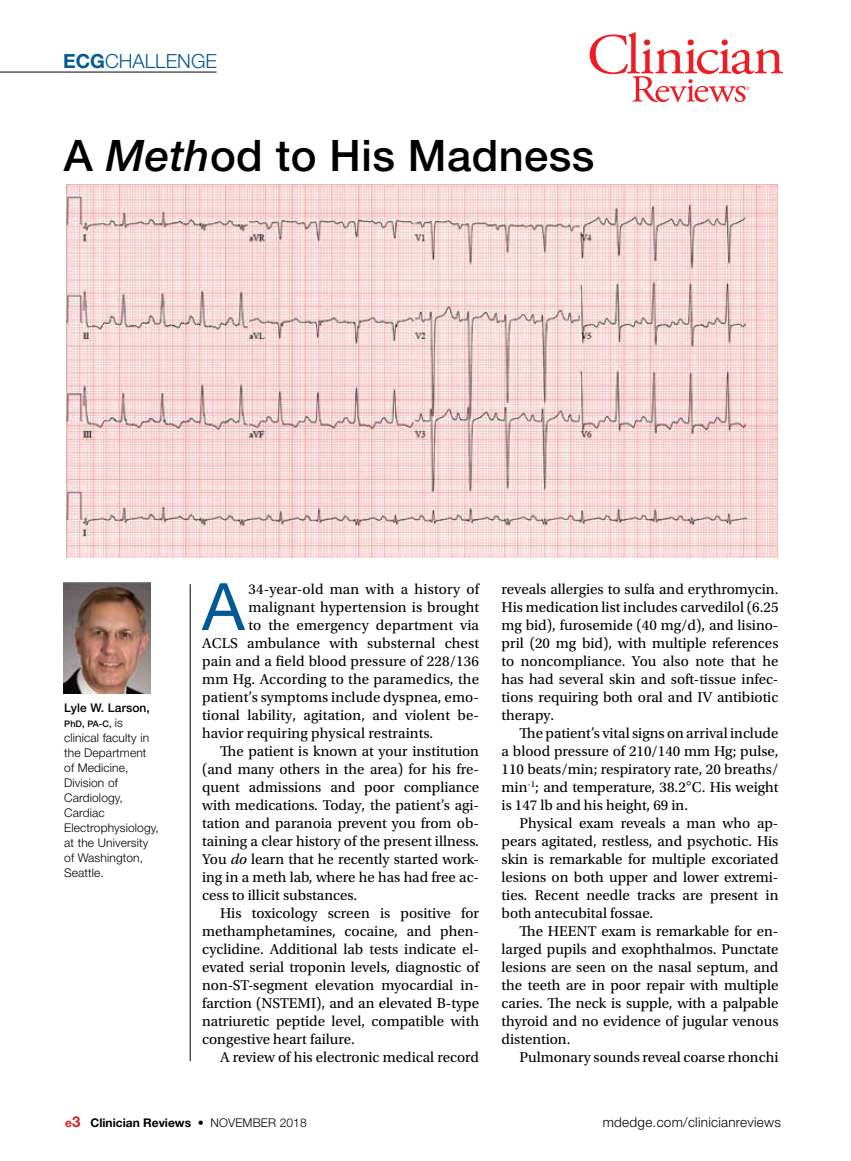
<style>
.page{position:relative;width:851px;height:1161px;background:#fff}
.page>*{position:absolute;margin:0;border:0;box-sizing:border-box;transform-origin:0 0}
.t1{font:65.4px "Helvetica Neue LT Std";color:#005a96}
.t2{font:500 43.5px "Helvetica Neue LT Std";letter-spacing:.01em;color:#000}
.t3{font:300 19.5px "Helvetica Neue LT Std";color:#005a96}
.t4{font:15px/18px "Utopia Std";color:#000;text-align:justify}
.t5{font:300 13.5px "Helvetica Neue LT Std";letter-spacing:.02em;color:#000}
.t6{font:300 12px/15px "Helvetica Neue LT Std";letter-spacing:.01em;color:#000}
.t7{font:700 12px "Helvetica Neue LT Std";color:#000}
.t8{font:500 12px "Helvetica Neue LT Std";letter-spacing:.01em;color:#000}
.t9{font:500 9px "Helvetica Neue LT Std";color:#000}
.s1{font-weight:700}
.s2{font-style:italic}
.s3{font-weight:300;font-size:12px}
.s4{color:#d2232a}
.s5{font-size:15px;color:#d2232a}
.s6{font-weight:300}
</style>
<div class="page">
<hr style="left:0;top:72px;width:216px;height:1px;background:#000">
<img style="left:66px;top:185px;width:712px;height:373px">
<hr style="left:190px;top:584px;width:1px;height:477px;background:#000">
<img style="left:64px;top:583px;width:86px;height:110px">
<svg style="left:589px;top:32px;width:194px;height:70px"></svg>
<h3 class="t3" style="left:63px;top:49px;width:155px"><span class="s1">ECG</span>CHALLENGE</h3>
<h2 class="t2" style="left:64px;top:130px;width:532px">A <span class="s2">Meth</span>od to His Madness</h2>
<p class="t8" style="left:64px;top:700px;width:87px">Lyle W. Larson,</p>
<p class="t9" style="left:64px;top:718px;width:60px">PhD, PA-C, <span class="s3">is</span></p>
<p class="t6" style="left:64px;top:730px;width:96px">clinical faculty in the Department of Medicine,<br>Division of<br>Cardiology,<br>Cardiac<br>Electrophysiology, at the University of Washington,<br>Seattle.</p>
<h1 class="t1" style="left:202px;top:568px;width:44px">A</h1>
<p class="t4" style="left:248px;top:580px;width:232px">34-year-old man with a history of</p>
<p class="t4" style="left:248px;top:598px;width:232px">malignant hypertension is brought</p>
<p class="t4" style="left:248px;top:616px;width:232px">to the emergency department via</p>
<p class="t4" style="left:202px;top:634px;width:278px">ACLS ambulance with substernal chest</p>
<p class="t4" style="left:202px;top:652px;width:278px">pain and a field blood pressure of 228/136</p>
<p class="t4" style="left:202px;top:670px;width:278px">mm Hg. According to the paramedics, the</p>
<p class="t4" style="left:202px;top:688px;width:278px">patient’s symptoms include dyspnea, emo-</p>
<p class="t4" style="left:202px;top:706px;width:278px">tional lability, agitation, and violent be-</p>
<p class="t4" style="left:202px;top:724px;width:233px">havior requiring physical restraints.</p>
<p class="t4" style="left:220px;top:742px;width:260px">The patient is known at your institution</p>
<p class="t4" style="left:202px;top:760px;width:278px">(and many others in the area) for his fre-</p>
<p class="t4" style="left:202px;top:778px;width:278px">quent admissions and poor compliance</p>
<p class="t4" style="left:202px;top:796px;width:278px">with medications. Today, the patient’s agi-</p>
<p class="t4" style="left:202px;top:814px;width:278px">tation and paranoia prevent you from ob-</p>
<p class="t4" style="left:202px;top:832px;width:278px">taining a clear history of the present illness.</p>
<p class="t4" style="left:202px;top:850px;width:278px">You <span class="s2">do</span> learn that he recently started work-</p>
<p class="t4" style="left:202px;top:868px;width:278px">ing in a meth lab, where he has had free ac-</p>
<p class="t4" style="left:202px;top:886px;width:156px">cess to illicit substances.</p>
<p class="t4" style="left:220px;top:904px;width:260px">His toxicology screen is positive for</p>
<p class="t4" style="left:202px;top:922px;width:278px">methamphetamines, cocaine, and phen-</p>
<p class="t4" style="left:202px;top:940px;width:278px">cyclidine. Additional lab tests indicate el-</p>
<p class="t4" style="left:202px;top:958px;width:278px">evated serial troponin levels, diagnostic of</p>
<p class="t4" style="left:202px;top:976px;width:278px">non-ST-segment elevation myocardial in-</p>
<p class="t4" style="left:202px;top:994px;width:278px">farction (NSTEMI), and an elevated B-type</p>
<p class="t4" style="left:202px;top:1012px;width:278px">natriuretic peptide level, compatible with</p>
<p class="t4" style="left:202px;top:1030px;width:154px">congestive heart failure.</p>
<p class="t4" style="left:220px;top:1048px;width:260px">A review of his electronic medical record</p>
<p class="t4" style="left:501px;top:580px;width:278px">reveals allergies to sulfa and erythromycin.<br>His medication list includes carvedilol (6.25 mg bid), furosemide (40 mg/d), and lisino&shy;pril (20 mg bid), with multiple references to noncompliance. You also note that he has had several skin and soft-tissue infec&shy;tions requiring both oral and IV antibiotic therapy.</p>
<p class="t4" style="left:501px;top:724px;width:278px;text-indent:18px">The patient’s vital signs on arrival include a blood pressure of 210/140 mm Hg; pulse, 110 beats/min; respiratory rate, 20 breaths/ min<sup>-1</sup>; and temperature, 38.2 C. His weight is 147 lb and his height, 69 in.</p>
<p class="t4" style="left:501px;top:814px;width:278px;text-indent:18px">Physical exam reveals a man who ap&shy;pears agitated, restless, and psychotic. His skin is remarkable for multiple excoriated lesions on both upper and lower extremi&shy;ties. Recent needle tracks are present in both antecubital fossae.</p>
<p class="t4" style="left:501px;top:922px;width:278px;text-indent:18px">The HEENT exam is remarkable for en&shy;larged pupils and exophthalmos. Punctate lesions are seen on the nasal septum, and the teeth are in poor repair with multiple caries. The neck is supple, with a palpable thyroid and no evidence of jugular venous distention.</p>
<p class="t4" style="left:519px;top:1048px;width:260px">Pulmonary sounds reveal coarse rhonchi</p>
<p class="t7" style="left:65px;top:1115px;width:243px"><span class="s4">e</span><span class="s5">3</span> Clinician Reviews • <span class="s6">NOVEMBER 2018</span></p>
<p class="t5" style="left:602px;top:1114px;width:180px">mdedge.com/clinicianreviews</p>
</div>
